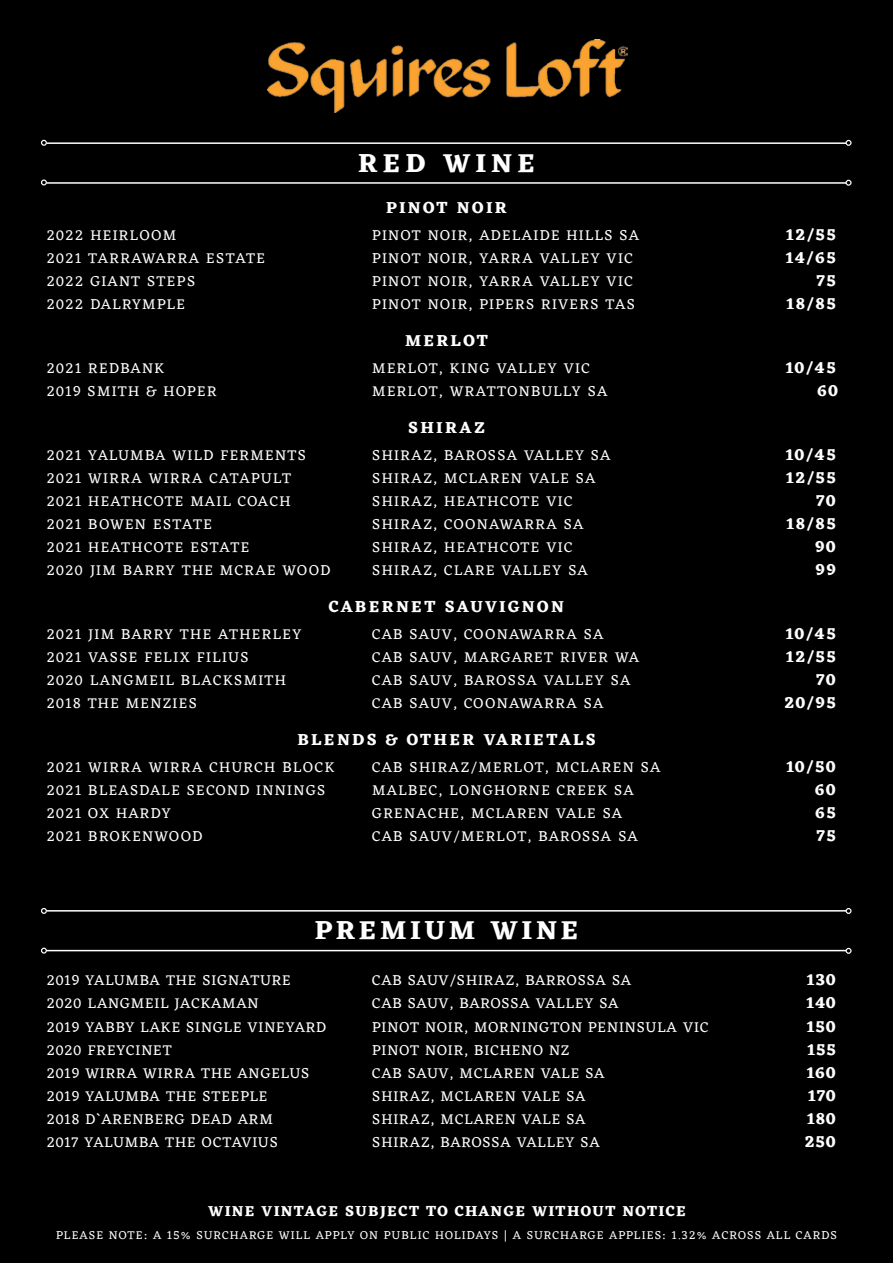
<style>
.page{position:relative;width:893px;height:1263px;background:#000}
.page>*{position:absolute;margin:0;border:0;box-sizing:border-box;transform-origin:0 0}
.t1{font:700 27px "Eczar";letter-spacing:.135em;color:#fff}
.t2{font:700 16.5px "Eczar";letter-spacing:.09em;color:#fff}
.t3{font:700 16.5px "Eczar";letter-spacing:.13em;color:#fff}
.t4{font:15px "Eczar";letter-spacing:.07em;color:#fff}
.t5{font:15px "Eczar";letter-spacing:.05em;color:#fff}
.t6{font:15px "Eczar";letter-spacing:.09em;color:#fff}
.t7{font:15px "Eczar";letter-spacing:.095em;color:#fff}
.t8{font:700 15px "Eczar";letter-spacing:.09em;color:#fff}
.t9{font:15px "Eczar";letter-spacing:.1em;color:#fff}
.t10{font:15px "Eczar";letter-spacing:.04em;color:#fff}
.t11{font:12px "Eczar";letter-spacing:.09em;color:#fff}
</style>
<div class="page">
<hr style="left:47px;top:142px;width:799px;height:2px;background:#fff">
<hr style="left:47px;top:182px;width:799px;height:2px;background:#fff">
<hr style="left:47px;top:910px;width:799px;height:1px;background:#fff">
<hr style="left:47px;top:950px;width:799px;height:1px;background:#fff">
<svg style="left:41px;top:140px;width:6px;height:6px"></svg>
<svg style="left:41px;top:179px;width:6px;height:6px"></svg>
<svg style="left:846px;top:140px;width:5px;height:6px"></svg>
<svg style="left:846px;top:180px;width:5px;height:6px"></svg>
<svg style="left:41px;top:908px;width:6px;height:6px"></svg>
<svg style="left:41px;top:948px;width:6px;height:5px"></svg>
<svg style="left:846px;top:908px;width:5px;height:6px"></svg>
<svg style="left:846px;top:948px;width:5px;height:6px"></svg>
<img style="left:267px;top:40px;width:361px;height:73px">
<h1 class="t1" style="left:358px;top:146px;width:24px">RED</h1>
<h1 class="t1" style="left:443px;top:146px;width:93px">WINE</h1>
<p class="t2" style="left:386px;top:198px;width:26px">PINOT</p>
<p class="t2" style="left:457px;top:198px;width:28px">NOIR</p>
<p class="t9" style="left:47px;top:225px;width:131px">2022 HEIRLOOM</p>
<p class="t4" style="left:372px;top:225px;width:268px">PINOT NOIR, ADELAIDE HILLS SA</p>
<p class="t2" style="left:786px;top:225px;width:51px">12/55</p>
<p class="t4" style="left:47px;top:248px;width:220px">2021 TARRAWARRA ES TATE</p>
<p class="t4" style="left:372px;top:248px;width:262px">PINOT NOIR, YARRA VALLEY VIC</p>
<p class="t2" style="left:786px;top:248px;width:52px">14/65</p>
<p class="t4" style="left:47px;top:271px;width:140px">2022 GIANT STEPS</p>
<p class="t4" style="left:372px;top:271px;width:262px">PINOT NOIR, YARRA VALLEY VIC</p>
<p class="t2" style="left:816px;top:271px;width:21px">75</p>
<p class="t4" style="left:47px;top:294px;width:140px">2022 DALRYMPLE</p>
<p class="t4" style="left:372px;top:294px;width:264px">PINOT NOIR, PIPERS RIVERS TAS</p>
<p class="t2" style="left:786px;top:294px;width:51px">18/85</p>
<p class="t2" style="left:405px;top:331px;width:33px">MERLOT</p>
<p class="t4" style="left:47px;top:358px;width:119px">2021 REDBANK</p>
<p class="t6" style="left:372px;top:358px;width:219px">MERLOT, KING VALLEY VIC</p>
<p class="t2" style="left:786px;top:357px;width:51px">10/45</p>
<p class="t6" style="left:47px;top:381px;width:171px">2019 SMITH &amp; HOPER</p>
<p class="t4" style="left:333px;top:381px;width:28px">M</p>
<p class="t6" style="left:387px;top:381px;width:222px">ERLOT, WRATTONBULLY SA</p>
<p class="t2" style="left:817px;top:381px;width:23px">60</p>
<p class="t2" style="left:408px;top:418px;width:27px">SHIRAZ</p>
<p class="t4" style="left:47px;top:444px;width:301px">2021 YALUMBA WILD FERMENTS S</p>
<p class="t4" style="left:382px;top:444px;width:230px">HIRAZ, BAROSSA VALLEY SA</p>
<p class="t2" style="left:786px;top:444px;width:51px">10/45</p>
<p class="t4" style="left:47px;top:467px;width:291px">2021 WIRRA WIRRA CATAPULT S</p>
<p class="t4" style="left:382px;top:467px;width:75px">HIRAZ, MCL</p>
<p class="t4" style="left:479px;top:467px;width:118px">AREN VALE SA</p>
<p class="t2" style="left:786px;top:467px;width:51px">12/55</p>
<p class="t4" style="left:47px;top:491px;width:291px">2021 HEATHCOTE MAIL COACH S</p>
<p class="t4" style="left:382px;top:491px;width:192px">HIRAZ, HEATHCOTE VIC</p>
<p class="t2" style="left:816px;top:490px;width:21px">70</p>
<p class="t4" style="left:47px;top:514px;width:184px">2021 BOWEN ESTATE S</p>
<p class="t4" style="left:382px;top:514px;width:199px">HIRAZ, COONAWARRA SA</p>
<p class="t2" style="left:786px;top:514px;width:51px">18/85</p>
<p class="t4" style="left:47px;top:537px;width:208px">2021 HEATHCOTE ESTATE S</p>
<p class="t4" style="left:382px;top:537px;width:192px">HIRAZ, HEATHCOTE VIC</p>
<p class="t2" style="left:815px;top:537px;width:22px">90</p>
<p class="t4" style="left:47px;top:560px;width:186px">2020 JIM BARRY THE MCR</p>
<p class="t4" style="left:256px;top:560px;width:86px">AE WOODS</p>
<p class="t7" style="left:382px;top:560px;width:203px">HIRAZ, CLARE VALLEY SA</p>
<p class="t2" style="left:815px;top:560px;width:22px">99</p>
<p class="t3" style="left:329px;top:597px;width:237px">CABERNET SAUVIGNON</p>
<p class="t4" style="left:47px;top:623px;width:256px">2021 JIM BARRY THE ATHERLEY</p>
<p class="t4" style="left:372px;top:623px;width:228px">CAB SAUV, COONAWARRA SA</p>
<p class="t2" style="left:786px;top:623px;width:51px">10/45</p>
<p class="t6" style="left:47px;top:647px;width:200px">2021 VASSE FELIX FILIUSC</p>
<p class="t4" style="left:382px;top:647px;width:255px">AB SAUV, MARGARET RIVER WA</p>
<p class="t2" style="left:786px;top:646px;width:51px">12/55</p>
<p class="t4" style="left:47px;top:670px;width:241px">2020 LANGMEIL BLACKSMITH</p>
<p class="t4" style="left:372px;top:670px;width:255px">CAB SAUV, BAROSSA VALLEY SA</p>
<p class="t2" style="left:816px;top:670px;width:21px">70</p>
<p class="t4" style="left:47px;top:693px;width:161px">2018 THE MENZIESC</p>
<p class="t4" style="left:382px;top:693px;width:219px">AB SAUV, COONAWARRA SA</p>
<p class="t2" style="left:784px;top:693px;width:53px">20/95</p>
<p class="t2" style="left:297px;top:730px;width:15px">BLENDS</p>
<p class="t2" style="left:386px;top:730px;width:49px">&amp; OTHER</p>
<p class="t2" style="left:484px;top:730px;width:26px">VARIETALS</p>
<p class="t6" style="left:47px;top:756px;width:289px">2021 WIRRA WIRRA CHURCH BLOCK</p>
<p class="t6" style="left:372px;top:756px;width:196px">CAB SHIRAZ/MERLOT, MCL</p>
<p class="t4" style="left:590px;top:756px;width:67px">AREN SA</p>
<p class="t2" style="left:786px;top:756px;width:51px">10/50</p>
<p class="t4" style="left:47px;top:780px;width:278px">2021 BLEASDALE SECOND INNINGS</p>
<p class="t4" style="left:354px;top:780px;width:15px">M</p>
<p class="t7" style="left:387px;top:780px;width:248px">ALBEC, LONGHORNE CREEK SA</p>
<p class="t2" style="left:815px;top:779px;width:23px">60</p>
<p class="t4" style="left:47px;top:803px;width:125px">2021 OX HARDY</p>
<p class="t6" style="left:358px;top:803px;width:125px">GRENACHE, MCL</p>
<p class="t4" style="left:505px;top:803px;width:118px">AREN VALE SA</p>
<p class="t2" style="left:815px;top:803px;width:22px">65</p>
<p class="t9" style="left:47px;top:826px;width:156px">2021 BROKENWOOD</p>
<p class="t4" style="left:372px;top:826px;width:267px">CAB SAUV/MERLOT, BAROSSA SA</p>
<p class="t2" style="left:816px;top:826px;width:21px">75</p>
<h1 class="t1" style="left:315px;top:914px;width:265px">PREMIUM WINE</h1>
<p class="t5" style="left:47px;top:970px;width:245px">2019 YALUMBA THE SIGNATURE</p>
<p class="t5" style="left:372px;top:970px;width:260px">CAB SAUV/SHIRAZ, BARROSSA SA</p>
<p class="t2" style="left:807px;top:970px;width:30px">130</p>
<p class="t10" style="left:47px;top:993px;width:213px">2020 LANGMEIL JACKAMAN</p>
<p class="t5" style="left:372px;top:993px;width:248px">CAB SAUV, BAROSSA VALLEY SA</p>
<p class="t2" style="left:806px;top:993px;width:31px">140</p>
<p class="t5" style="left:47px;top:1016px;width:280px">2019 YABBY LAKE SINGLE VINEYARD</p>
<p class="t4" style="left:372px;top:1016px;width:337px">PINOT NOIR, MORNINGTON PENINSULA VIC</p>
<p class="t2" style="left:807px;top:1016px;width:30px">150</p>
<p class="t5" style="left:47px;top:1039px;width:126px">2020 FREYCINET</p>
<p class="t4" style="left:372px;top:1039px;width:199px">PINOT NOIR, BICHENO NZ</p>
<p class="t2" style="left:807px;top:1039px;width:30px">155</p>
<p class="t5" style="left:47px;top:1062px;width:262px">2019 WIRRA WIRRA THE ANGELUS</p>
<p class="t4" style="left:372px;top:1062px;width:99px">CAB SAUV, MCL</p>
<p class="t5" style="left:493px;top:1062px;width:113px">AREN VALE SA</p>
<p class="t2" style="left:807px;top:1062px;width:31px">160</p>
<p class="t5" style="left:47px;top:1085px;width:222px">2019 YALUMBA THE STEEPLE</p>
<p class="t4" style="left:372px;top:1085px;width:80px">SHIRAZ, MCL</p>
<p class="t5" style="left:474px;top:1085px;width:113px">AREN VALE SA</p>
<p class="t2" style="left:808px;top:1085px;width:29px">170</p>
<p class="t5" style="left:47px;top:1109px;width:228px">2018 D`ARENBERG DEAD ARM</p>
<p class="t4" style="left:372px;top:1109px;width:80px">SHIRAZ, MCL</p>
<p class="t5" style="left:474px;top:1109px;width:113px">AREN VALE SA</p>
<p class="t2" style="left:807px;top:1108px;width:30px">180</p>
<p class="t5" style="left:47px;top:1132px;width:229px">2017 YALUMBA THE OCTAVIUS</p>
<p class="t4" style="left:372px;top:1132px;width:224px">SHIRAZ, BAROSSA VALLEY SA</p>
<p class="t2" style="left:805px;top:1132px;width:33px">250</p>
<p class="t8" style="left:208px;top:1202px;width:13px">WINE</p>
<p class="t8" style="left:262px;top:1202px;width:206px">VINTAGE SUBJECT TO CHAN</p>
<p class="t8" style="left:504px;top:1202px;width:184px">GE WITHOUT NOTICE</p>
<p class="t11" style="left:56px;top:1226px;width:17px">PLEA</p>
<p class="t11" style="left:89px;top:1226px;width:30px">SE NOTE</p>
<p class="t11" style="left:144px;top:1226px;width:96px">: A 15% SURCHARGE</p>
<p class="t11" style="left:279px;top:1226px;width:20px">WILL</p>
<p class="t11" style="left:316px;top:1226px;width:85px">APPLY ON PUBLI</p>
<p class="t11" style="left:423px;top:1226px;width:21px">C HOLI</p>
<p class="t11" style="left:467px;top:1226px;width:103px">DAYS | A SURCHARGE</p>
<p class="t11" style="left:609px;top:1226px;width:167px">APPLIES: 1.32% ACROSS ALL</p>
<p class="t11" style="left:796px;top:1226px;width:42px">CARDS</p>
</div>
